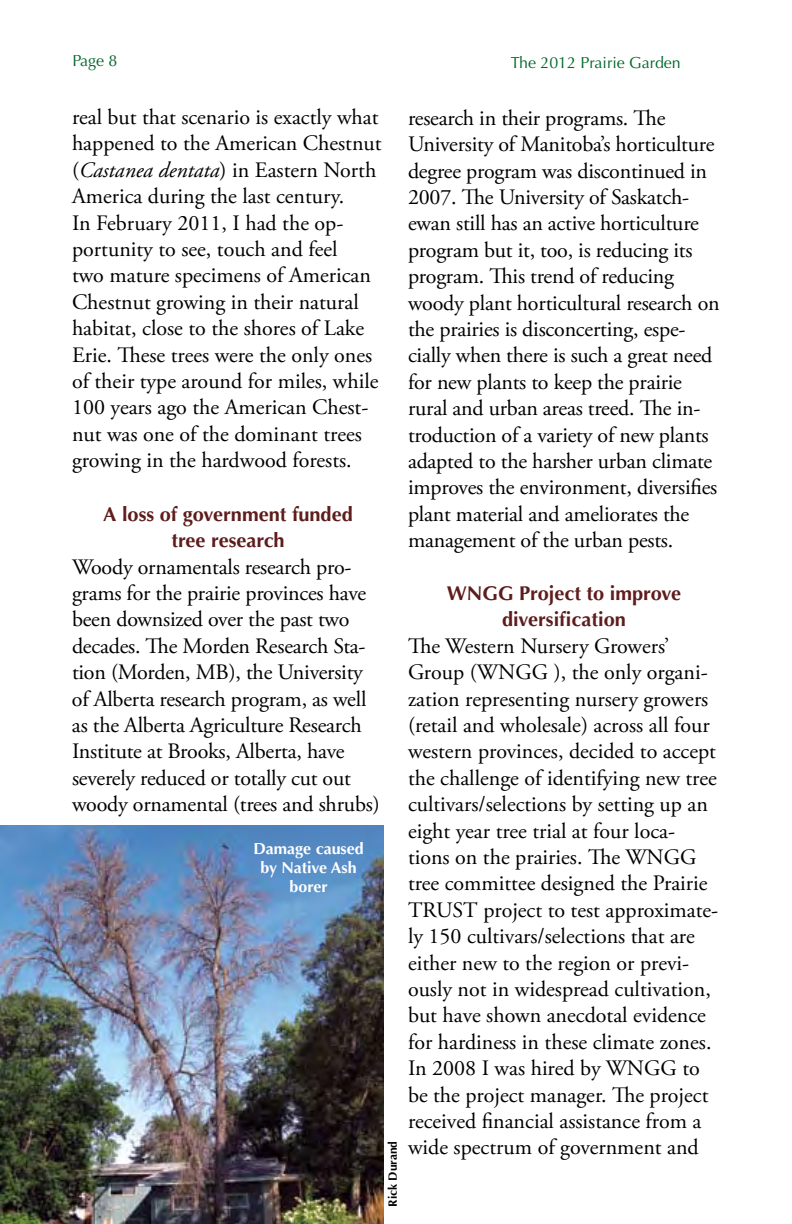
<style>
.page{position:relative;width:792px;height:1224px;background:#fff}
.page>*{position:absolute;margin:0;border:0;box-sizing:border-box;transform-origin:0 0}
.t1{font:22px/26.4px "Adobe Garamond Pro";color:#000}
.t2{font:700 20px/26.4px "Optima";color:#5e1c1c;text-align:center}
.t3{font:700 16px/19.2px "Optima";color:#fff;text-align:center}
.t4{font:16px "Optima";color:#00672a}
.t5{font:700 12px "Optima";color:#000}
.s1{font-style:italic}
</style>
<div class="page">
<img style="left:0;top:826px;width:384px;height:398px">
<p class="t4" style="left:73px;top:52px;width:46px">Page 8</p>
<p class="t4" style="left:511px;top:53px;width:171px">The 2012 Prairie Garden</p>
<p class="t1" style="left:72px;top:105px;width:311px">real but that scenario is exactly what happened to the American Chestnut (<span class="s1">Castanea dentata</span>) in Eastern North America during the last century.<br>In February 2011, I had the op&shy;portunity to see, touch and feel<br>two mature specimens of American Chestnut growing in their natural habitat, close to the shores of Lake Erie. These trees were the only ones of their type around for miles, while 100 years ago the American Chest&shy;nut was one of the dominant trees growing in the hardwood forests.</p>
<p class="t2" style="left:103px;top:501px;width:251px">A loss of government funded tree research</p>
<p class="t1" style="left:72px;top:554px;width:309px">Woody ornamentals research pro&shy;grams for the prairie provinces have been downsized over the past two decades. The Morden Research Sta&shy;tion (Morden, MB), the University of Alberta research program, as well as the Alberta Agriculture Research Institute at Brooks, Alberta, have severely reduced or totally cut out woody ornamental (trees and shrubs)</p>
<p class="t1" style="left:408px;top:105px;width:313px">research in their programs. The University of Manitoba’s horticulture degree program was discontinued in 2007. The University of Saskatch&shy;ewan still has an active horticulture program but it, too, is reducing its program. This trend of reducing woody plant horticultural research on the prairies is disconcerting, espe&shy;cially when there is such a great need for new plants to keep the prairie rural and urban areas treed. The in&shy;troduction of a variety of new plants adapted to the harsher urban climate improves the environment, diversifies plant material and ameliorates the management of the urban pests.</p>
<p class="t2" style="left:447px;top:580px;width:236px">WNGG Project to improve diversification</p>
<p class="t1" style="left:408px;top:633px;width:263px">The Western Nursery Growers’<br>Group (WNGG</p>
<p class="t1" style="left:408px;top:660px;width:312px;text-indent:146px">), the only organi&shy;zation representing nursery growers (retail and wholesale) across all four western provinces, decided to accept the challenge of identifying new tree cultivars/selections by setting up an eight year tree trial at four loca&shy;tions on the prairies. The WNGG<br>tree committee designed the Prairie TRUST project to test approximate&shy;ly 150 cultivars/selections that are either new to the region or previ&shy;ously not in widespread cultivation, but have shown anecdotal evidence for hardiness in these climate zones.<br>In 2008 I was hired by WNGG</p>
<p class="t3" style="left:253px;top:839px;width:112px">Damage caused by Native Ash borer</p>
<p class="t1" style="left:408px;top:1056px;width:302px;text-indent:275px">to be the project manager. The project received financial assistance from a wide spectrum of government and</p>
<p class="t5" style="left:386px;top:1207px;width:67px;rotate:-90deg">Rick Durand</p>
</div>
